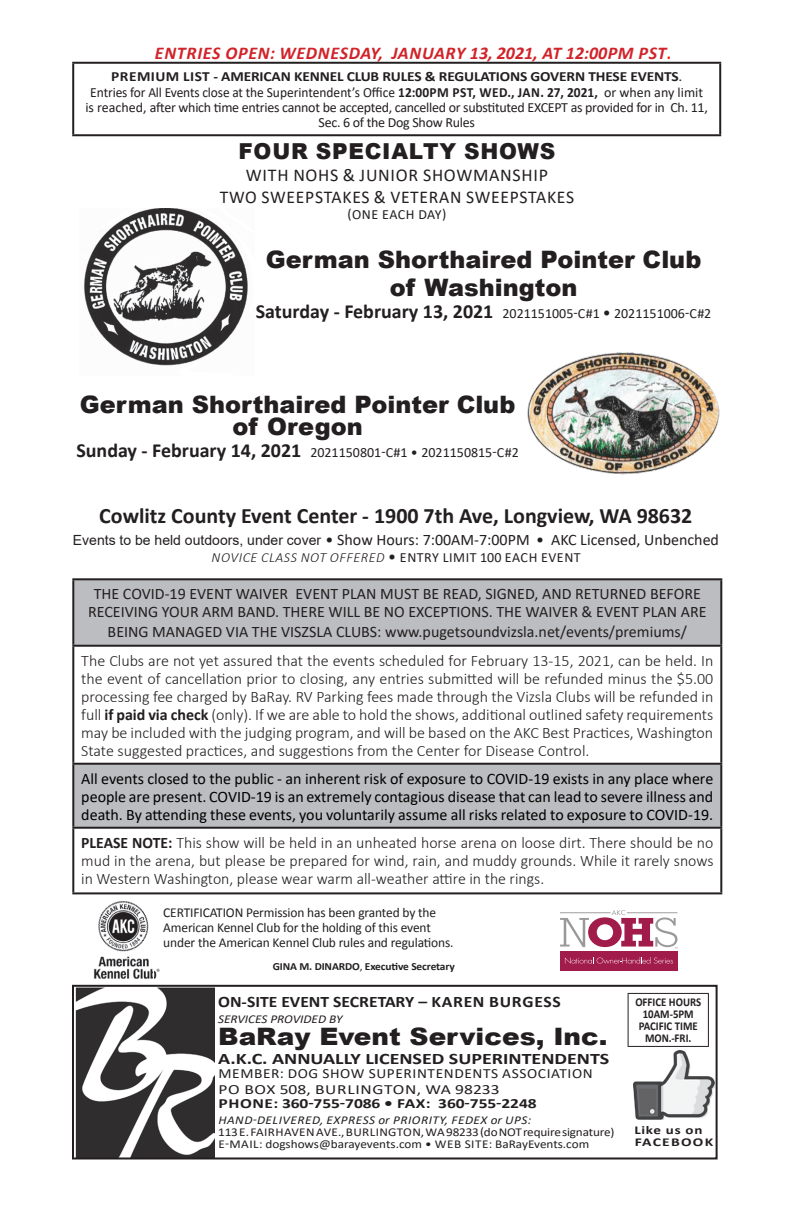
<style>
.page{position:relative;width:792px;height:1224px;background:#fff}
.page>*{position:absolute;margin:0;border:0;box-sizing:border-box;transform-origin:0 0}
.MainText27{font:900 24px "Arial";color:#231f20}
.MainText27-2{font:900 24px "Arial";color:#231f20;scale:1.1 1}
.t1{font:700 22px "Calibri";color:#231f20}
.MainText27-3{font:900 22px "Arial";letter-spacing:.035em;color:#231f20}
.MainText27-4{font:18px "Calibri";letter-spacing:.04em;color:#231f20}
.MainText27-5{font:italic 700 18px "Calibri";letter-spacing:.04em;color:#d1232a}
.MainText27-6{font:300 16px/18px "Calibri";color:#231f20;text-align:justify}
.MainText27-7{font:16px/18.6px "Calibri";color:#231f20;text-align:center}
.MainText27-8{font:16px/18px "Calibri";color:#000;text-align:justify}
.t2{font:700 16px "Calibri";color:#231f20;scale:1.25 1}
.t3{font:700 16px "Calibri";color:#231f20;scale:1.1 1}
.MainText27-9{font:14px/15px "Calibri";letter-spacing:-.02em;color:#231f20;text-align:center}
.MainText27-10{font:14px "Calibri";color:#231f20}
.MainText27-11{font:700 14px "Calibri";letter-spacing:-.01em;color:#231f20;scale:1.1 1}
.MainText27-12{font:14px "Calibri";letter-spacing:.04em;color:#231f20}
.MainText27-13{font:14px "Calibri";letter-spacing:.04em;color:#231f20;scale:1.1 1}
.MainText27-14{font:700 14px "Calibri";letter-spacing:-.01em;color:#231f20;scale:1.25 1}
.MainText27-15{font:14px "Calibri";letter-spacing:.035em;color:#231f20;scale:1.25 1}
.MainText27-16{font:14px "Calibri";letter-spacing:.03em;color:#231f20}
.t4{font:13.6px/15px "Calibri";letter-spacing:-.01em;color:#231f20}
.t5{font:12.6px/13.8px "Calibri";letter-spacing:-.01em;color:#231f20}
.t6{font:12px "Calibri";letter-spacing:-.005em;color:#231f20;scale:1.1 1}
.t7{font:italic 12px "Calibri";letter-spacing:.04em;color:#231f20;scale:1.1 1}
.MainText27-17{font:700 12px "Calibri";color:#231f20;scale:.9 1}
.t8{font:italic 12px "Calibri";color:#231f20;scale:1.1 1}
.MainText27-18{font:700 12px "Calibri";color:#231f20;scale:1.25 1}
.MainText27-19{font:700 12px "Calibri";letter-spacing:.08em;color:#231f20;scale:1.3 1}
.t9{font:700 10.8px "Calibri";letter-spacing:-.01em;color:#231f20;scale:1.05 1}
.t10{font:700 10.2px "Calibri";letter-spacing:-.01em;color:#231f20;scale:1.05 1}
.s1{font-style:normal;font-size:16px;color:#ff1400}
.s2{font-weight:400}
.s3{font-weight:700}
.s4{font-weight:700;font-size:20px}
.s5{font-size:16px}
.s6{font-family:"Arial";font-size:14px}
.s7{font-weight:300;font-style:italic}
</style>
<div class="page">
<img style="left:93px;top:901px;width:67px;height:78px">
<img style="left:153px;top:901px;width:1px;height:84px">
<svg style="left:74px;top:580px;width:646px;height:247px;fill:#bcbdc0"></svg>
<hr style="left:72px;top:578px;width:650px;height:2px;background:#231f20">
<hr style="left:72px;top:580px;width:2px;height:65px;background:#231f20">
<hr style="left:720px;top:580px;width:2px;height:65px;background:#231f20">
<hr style="left:72px;top:645px;width:650px;height:2px;background:#231f20">
<hr style="left:72px;top:647px;width:2px;height:116px;background:#231f20">
<hr style="left:720px;top:647px;width:2px;height:116px;background:#231f20">
<hr style="left:72px;top:763px;width:650px;height:2px;background:#231f20">
<hr style="left:72px;top:765px;width:2px;height:62px;background:#231f20">
<hr style="left:720px;top:765px;width:2px;height:62px;background:#231f20">
<hr style="left:72px;top:827px;width:650px;height:2px;background:#231f20">
<hr style="left:72px;top:829px;width:2px;height:63px;background:#231f20">
<hr style="left:720px;top:829px;width:2px;height:63px;background:#231f20">
<hr style="left:72px;top:892px;width:650px;height:2px;background:#231f20">
<hr style="left:72px;top:62px;width:649px;height:2px;background:#231f20">
<hr style="left:72px;top:64px;width:2px;height:70px;background:#231f20">
<hr style="left:719px;top:64px;width:2px;height:70px;background:#231f20">
<hr style="left:72px;top:134px;width:649px;height:2px;background:#231f20">
<img style="left:634px;top:1051px;width:80px;height:69px">
<img style="left:75px;top:988px;width:139px;height:168px">
<hr style="left:628px;top:993px;width:81px;height:1px;background:#231f20">
<hr style="left:628px;top:994px;width:1px;height:52px;background:#231f20">
<hr style="left:708px;top:994px;width:1px;height:52px;background:#231f20">
<hr style="left:628px;top:1046px;width:81px;height:1px;background:#231f20">
<div style="left:72px;top:985px;width:646px;height:174px;border:2px solid #231f20"></div>
<img style="left:84px;top:208px;width:164px;height:158px">
<img style="left:527px;top:352px;width:193px;height:123px">
<div style="left:560px;top:951px;width:117px;height:20px;background:#a21c4b"></div>
<svg style="left:565px;top:957px;width:108px;height:7px"></svg>
<svg style="left:560px;top:910px;width:118px;height:39px"></svg>
<p class="MainText27-5" style="left:155px;top:40px;width:518px">ENTRIES OPEN: WEDNESDAY, JANUARY 13, 2021, AT 12:00PM PST<span class="s1">.</span></p>
<p class="MainText27-11" style="left:111px;top:67px;width:521px">PREMIUM LIST - AMERICAN KENNEL CLUB RULES &amp; REGULATIONS GOVERN THESE EVENTS<span class="s2">.</span></p>
<p class="MainText27-9" style="left:85px;top:85px;width:624px">Entries for All Events close at the Superintendent’s Office <span class="s3">12:00PM PST, WED., JAN. 27, 2021,</span> or when any limit is reached, after which time entries cannot be accepted, cancelled or substituted EXCEPT as provided for in Ch. 11,<br>Sec. 6 of the Dog Show Rules</p>
<p class="MainText27-3" style="left:239px;top:135px;width:318px">FOUR SPECIALTY SHOWS</p>
<p class="MainText27-4" style="left:246px;top:163px;width:304px">WITH NOHS &amp; JUNIOR SHOWMANSHIP</p>
<p class="MainText27-4" style="left:220px;top:185px;width:356px">TWO SWEEPSTAKES &amp; VETERAN SWEEPSTAKES</p>
<p class="MainText27-16" style="left:348px;top:205px;width:100px">(ONE EACH DAY)</p>
<p class="MainText27" style="left:266px;top:242px;width:437px">German Shorthaired Pointer Club</p>
<p class="MainText27" style="left:390px;top:270px;width:189px">of Washington</p>
<p class="MainText27-10" style="left:256px;top:304px;width:457px"><span class="s4">Saturday - February 13, 2021</span> 2021151005-C#1 <span class="s5">•</span> 2021151006-C#2</p>
<p class="MainText27" style="left:80px;top:387px;width:437px">German Shorthaired Pointer Club</p>
<p class="MainText27" style="left:232px;top:409px;width:132px">of Oregon</p>
<p class="MainText27-10" style="left:76px;top:443px;width:444px"><span class="s4">Sunday - February 14, 2021</span> 2021150801-C#1 • 2021150815-C#2</p>
<p class="t1" style="left:99px;top:500px;width:595px">Cowlitz County Event Center - 1900 7th Ave, Longview, WA 98632</p>
<p class="MainText27-7" style="left:73px;top:530px;width:648px"><span class="s6">Events to be held outdoors, under cover</span> • Show Hours: 7:00AM-7:00PM • AKC Licensed, Unbenched</p>
<p class="MainText27-12" style="left:212px;top:547px;width:371px"><span class="s7">NOVICE CLASS NOT OFFERED</span> <span class="s5">•</span> ENTRY LIMIT 100 EACH EVENT</p>
<p class="MainText27-7" style="left:88px;top:584px;width:620px">THE COVID-19 EVENT WAIVER EVENT PLAN MUST BE READ, SIGNED, AND RETURNED BEFORE<br>RECEIVING YOUR ARM BAND. THERE WILL BE NO EXCEPTIONS. THE WAIVER &amp; EVENT PLAN ARE<br>BEING MANAGED VIA THE VISZSLA CLUBS: www.pugetsoundvizsla.net/events/premiums/</p>
<p class="MainText27-6" style="left:81px;top:651px;width:634px">The Clubs are not yet assured that the events scheduled for February 13-15, 2021, can be held. In the event of cancellation prior to closing, any entries submitted will be refunded minus the $5.00 processing fee charged by BaRay. RV Parking fees made through the Vizsla Clubs will be refunded in full <span class="s3">if paid via check</span> (only). If we are able to hold the shows, additional outlined safety requirements may be included with the judging program, and will be based on the AKC Best Practices, Washington State suggested practices, and suggestions from the Center for Disease Control.</p>
<p class="MainText27-8" style="left:81px;top:769px;width:633px">All events closed to the public - an inherent risk of exposure to COVID-19 exists in any place where people are present. COVID-19 is an extremely contagious disease that can lead to severe illness and death. By attending these events, you voluntarily assume all risks related to exposure to COVID-19.</p>
<p class="MainText27-6" style="left:81px;top:833px;width:634px"><span class="s3">PLEASE NOTE:</span> This show will be held in an unheated horse arena on loose dirt. There should be no mud in the arena, but please be prepared for wind, rain, and muddy grounds. While it rarely snows in Western Washington, please wear warm all-weather attire in the rings.</p>
<p class="t4" style="left:163px;top:905px;width:292px">CERTIFICATION Permission has been granted by the<br>American Kennel Club for the holding of this event under the American Kennel Club rules and regulations.</p>
<p class="t9" style="left:273px;top:960px;width:175px">GINA M. DINARDO<span class="s2">,</span> Executive Secretary</p>
<p class="t5" style="left:171px;top:907px;width:272px">CERTIFICATION Permission has been granted by the<br>American Kennel Club for the holding of this event under the American Kennel Club rules and regulations.</p>
<p class="t10" style="left:273px;top:957px;width:163px">GINA M. DINARDO<span class="s2">,</span> Executive Secretary</p>
<p class="t3" style="left:218px;top:991px;width:313px">ON-SITE EVENT SECRETARY – KAREN BURGESS</p>
<p class="t8" style="left:218px;top:1011px;width:114px">SERVICES PROVIDED BY</p>
<p class="MainText27-2" style="left:218px;top:1019px;width:356px">BaRay Event Services, Inc.</p>
<p class="t2" style="left:218px;top:1048px;width:314px">A.K.C. ANNUALLY LICENSED SUPERINTENDENTS</p>
<p class="MainText27-13" style="left:218px;top:1064px;width:342px">MEMBER: DOG SHOW SUPERINTENDENTS ASSOCIATION</p>
<p class="MainText27-15" style="left:219px;top:1080px;width:226px">PO BOX 508, BURLINGTON, WA 98233</p>
<p class="MainText27-14" style="left:219px;top:1094px;width:256px">PHONE: 360-755-7086 • FAX: 360-755-2248</p>
<p class="t7" style="left:218px;top:1112px;width:286px">HAND-DELIVERED, EXPRESS or PRIORITY, FEDEX or UPS:</p>
<p class="t6" style="left:218px;top:1124px;width:362px">113 E. FAIRHAVEN AVE., BURLINGTON, WA 98233 (do NOT require signature)</p>
<p class="t6" style="left:218px;top:1136px;width:339px">E-MAIL: dogshows@barayevents.com • WEB SITE: BaRayEvents.com</p>
<p class="MainText27-17" style="left:635px;top:994px;width:75px">OFFICE HOURS</p>
<p class="MainText27-17" style="left:643px;top:1006px;width:58px">10AM-5PM</p>
<p class="MainText27-17" style="left:639px;top:1018px;width:67px">PACIFIC TIME</p>
<p class="MainText27-17" style="left:645px;top:1030px;width:53px">MON.-FRI.</p>
<p class="MainText27-18" style="left:634px;top:1121px;width:56px">Like us on</p>
<p class="MainText27-19" style="left:635px;top:1133px;width:62px">FACEBOOK</p>
</div>
